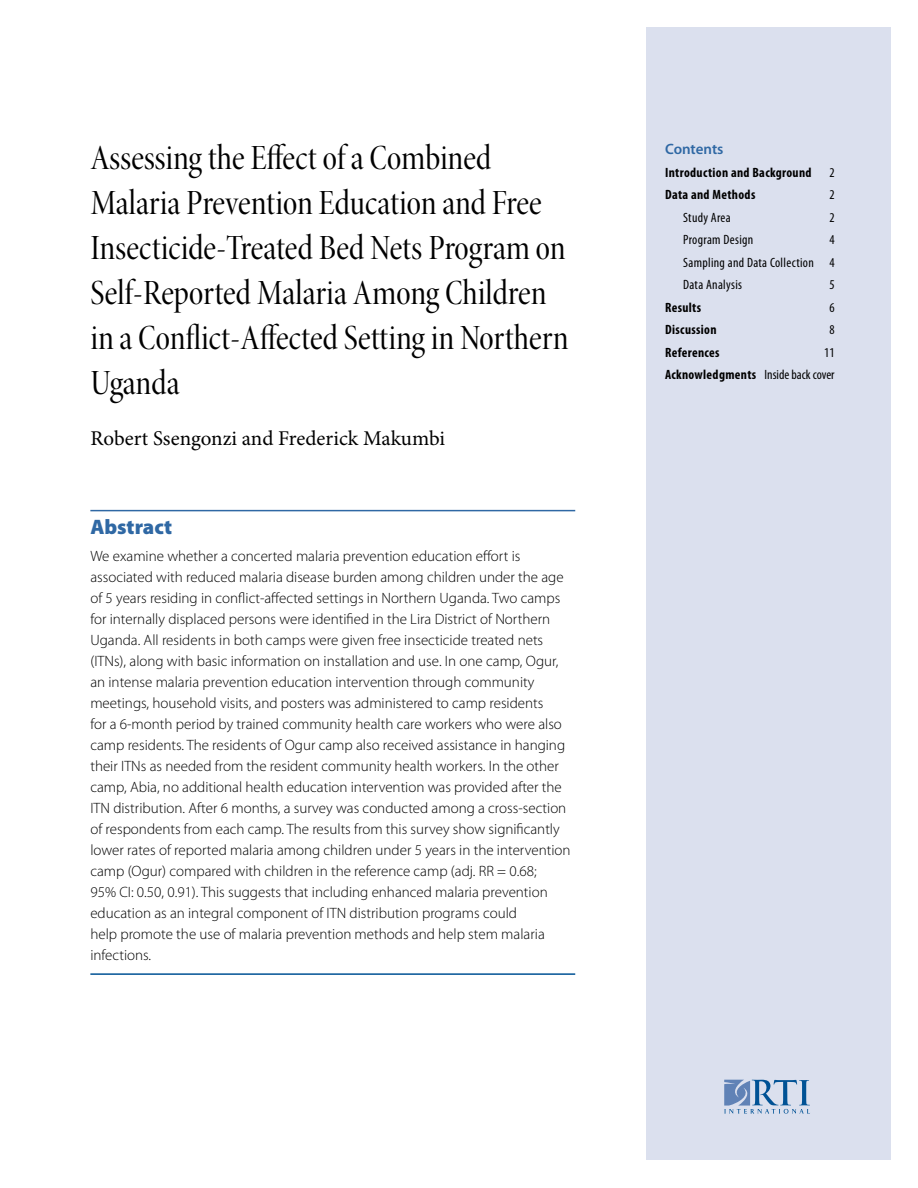
<style>
.page{position:relative;width:918px;height:1188px;background:#fff}
.page>*{position:absolute;margin:0;border:0;box-sizing:border-box;transform-origin:0 0}
.t1{font:36px/45px "Minion Pro Cn Disp";color:#000}
.t2{font:21px "Minion Pro";color:#000}
.t3{font:900 21px "Myriad Pro";color:#2f68a4}
.t4{font:300 15px/21px "Myriad Pro";color:#000}
.t5{font:600 15px "Myriad Pro";letter-spacing:-.005em;color:#2f68a4}
.t6{font:condensed 13.5px/22.5px "Myriad Pro";letter-spacing:.025em;color:#000;text-align:justify}
.t7{font:700 condensed 13.5px "Myriad Pro";letter-spacing:.025em;color:#000}
.s1{font-weight:700}
</style>
<div class="page">
<div style="left:646px;top:27px;width:245px;height:1133px;background:#dbe0ee"></div>
<hr style="left:90px;top:510px;width:485px;height:1px;background:#2f68a4">
<hr style="left:90px;top:973px;width:485px;height:2px;background:#005295">
<svg style="left:724px;top:1080px;width:86px;height:34px"></svg>
<h1 class="t1" style="left:90px;top:136px;width:480px">Assessing the Effect of a Combined Malaria Prevention Education and Free Insecticide-Treated Bed Nets Program on Self-Reported Malaria Among Children in a Conflict-Affected Setting in Northern Uganda</h1>
<h2 class="t2" style="left:90px;top:425px;width:356px">Robert Ssengonzi and Frederick Makumbi</h2>
<h2 class="t3" style="left:90px;top:515px;width:83px">Abstract</h2>
<p class="t4" style="left:90px;top:546px;width:482px">We examine whether a concerted malaria prevention education effort is associated with reduced malaria disease burden among children under the age of 5 years residing in conflict-affected settings in Northern Uganda. Two camps for internally displaced persons were identified in the Lira District of Northern Uganda. All residents in both camps were given free insecticide treated nets (ITNs), along with basic information on installation and use. In one camp, Ogur, an intense malaria prevention education intervention through community meetings, household visits, and posters was administered to camp residents<br>for a 6-month period by trained community health care workers who were also camp residents. The residents of Ogur camp also received assistance in hanging their ITNs as needed from the resident community health workers. In the other camp, Abia, no additional health education intervention was provided after the ITN distribution. After 6 months, a survey was conducted among a cross-section of respondents from each camp. The results from this survey show significantly lower rates of reported malaria among children under 5 years in the intervention camp (Ogur) compared with children in the reference camp (adj. RR = 0.68;<br>95% CI: 0.50, 0.91). This suggests that including enhanced malaria prevention education as an integral component of ITN distribution programs could<br>help promote the use of malaria prevention methods and help stem malaria infections.</p>
<p class="t5" style="left:665px;top:141px;width:60px">Contents</p>
<p class="t7" style="left:665px;top:165px;width:148px">Introduction and Background</p>
<p class="t6" style="left:829px;top:162px;width:7px">2</p>
<p class="t7" style="left:665px;top:188px;width:92px">Data and Methods</p>
<p class="t6" style="left:829px;top:184px;width:7px">2</p>
<p class="t6" style="left:683px;top:207px;width:49px">Study Area</p>
<p class="t6" style="left:829px;top:207px;width:7px">2</p>
<p class="t6" style="left:683px;top:229px;width:72px">Program Design</p>
<p class="t6" style="left:683px;top:229px;width:153px;text-indent:146px">4<br>Sampling and Data Collection 4<br>Data Analysis</p>
<p class="t6" style="left:829px;top:274px;width:7px">5</p>
<p class="t7" style="left:665px;top:300px;width:38px">Results</p>
<p class="t6" style="left:829px;top:297px;width:7px">6</p>
<p class="t7" style="left:665px;top:323px;width:53px">Discussion</p>
<p class="t6" style="left:829px;top:319px;width:7px">8</p>
<p class="t7" style="left:665px;top:345px;width:56px">References</p>
<p class="t6" style="left:665px;top:342px;width:171px;text-align:right">11<br><span class="s1">Acknowledgments</span> Inside back cover</p>
</div>
